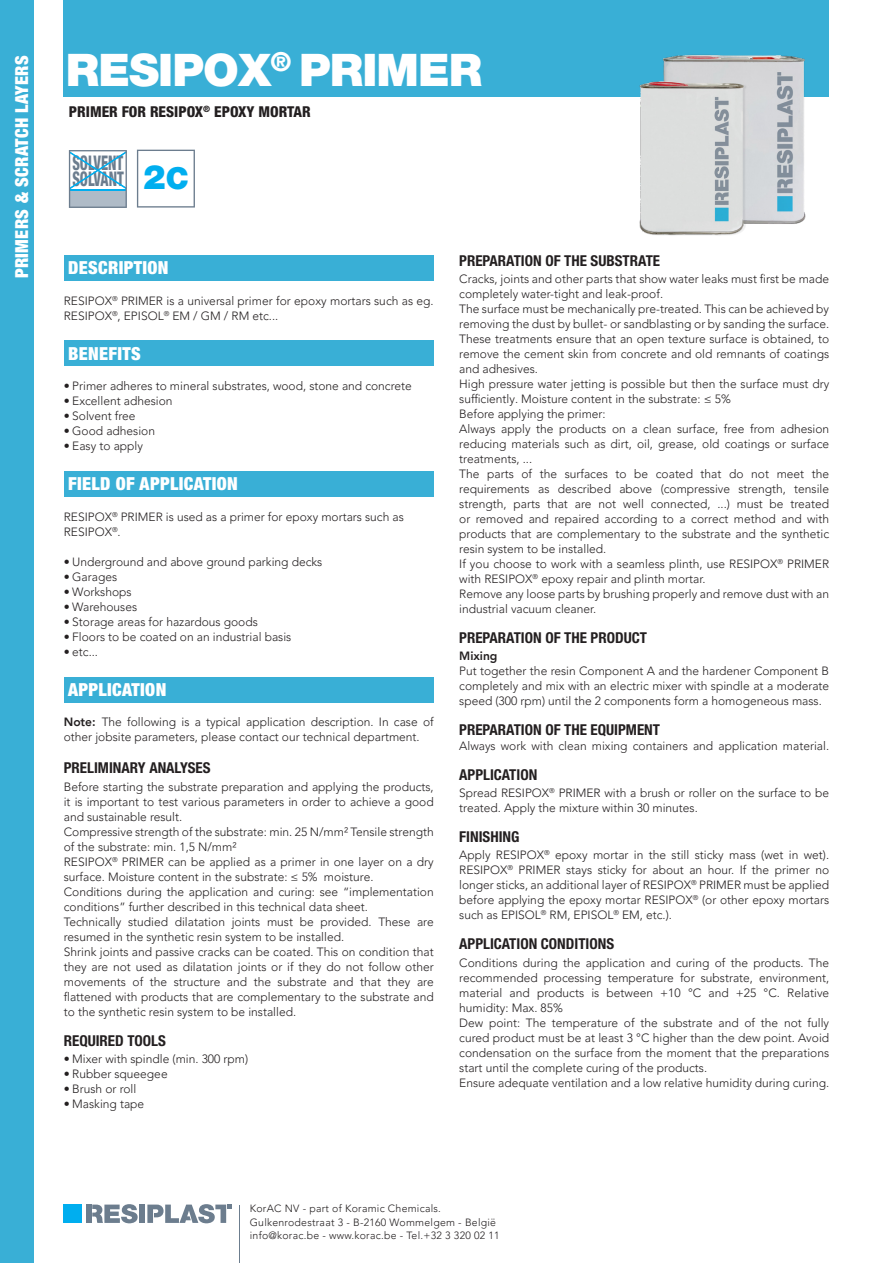
<style>
.page{position:relative;width:893px;height:1263px;background:#fff}
.page>*{position:absolute;margin:0;border:0;box-sizing:border-box;transform-origin:0 0}
.t1{font:900 45px "Helvetica Neue LT Std";letter-spacing:-.02em;color:#fff}
.t2{font:900 33.75px "Helvetica Neue LT Std";color:#00aeef}
.t3{font:800 condensed 20.25px/16.2px "Helvetica Neue LT Std";color:#6c7d8e;scale:.7 1}
.t4{font:900 condensed 18px "Helvetica Neue LT Std";letter-spacing:.02em;color:#fff}
.TItle_niv_2{font:700 condensed 15px "Helvetica Neue LT Std";color:#231f20}
.t5{font:800 condensed 15px "Helvetica Neue LT Std";color:#231f20}
.BODY_TEXT{font:700 condensed 15px "Helvetica Neue LT Std";color:#231f20}
.BODY_TEXT-2{font:300 12px/15px "Avenir LT Pro";color:#231f20}
.BODY_TEXT-3{font:800 12px "Avenir LT Pro";color:#231f20}
.t6{font:300 10.5px/13.5px "Avenir LT Pro";letter-spacing:.025em;color:#231f20}
.s1{font-size:30.3px}
.s2{font-weight:800}
</style>
<div class="page">
<div style="left:0;top:0;width:34px;height:1263px;background:#39afd6"></div>
<hr style="left:240px;top:1205px;width:1px;height:58px;background:#6c7d8e">
<div style="left:139px;top:1204px;width:6px;height:19px;background:#6c7d8e"></div>
<div style="left:86px;top:1204px;width:5px;height:19px;background:#6c7d8e"></div>
<svg style="left:92px;top:1204px;width:46px;height:19px"></svg>
<svg style="left:147px;top:1204px;width:84px;height:19px"></svg>
<div style="left:64px;top:1204px;width:18px;height:19px;background:#00aeef"></div>
<div style="left:64px;top:255px;width:370px;height:26px;background:#39afd6"></div>
<div style="left:64px;top:341px;width:370px;height:25px;background:#39afd6"></div>
<div style="left:64px;top:471px;width:370px;height:26px;background:#39afd6"></div>
<div style="left:64px;top:677px;width:370px;height:25px;background:#39afd6"></div>
<div style="left:64px;top:0;width:765px;height:97px;background:#39afd6"></div>
<svg style="left:69px;top:150px;width:58px;height:58px"></svg>
<svg style="left:137px;top:150px;width:58px;height:58px"></svg>
<img style="left:639px;top:54px;width:167px;height:182px">
<h3 class="t4" style="left:11px;top:278px;width:225px;rotate:-90deg">PRIMERS &amp; SCRATCH LAYERS</h3>
<p class="t1" style="left:66px;top:43px;width:418px">RESIPOX<sup>®</sup> PRIMER</p>
<p class="t5" style="left:69px;top:102px;width:243px">PRIMER FOR RESIPOX<sup>®</sup> EPOXY MORTAR</p>
<p class="t3" style="left:72px;top:154px;width:75px">SOLVENT<br>SOLVANT</p>
<p class="t2" style="left:143px;top:157px;width:47px">2<span class="s1">C</span></p>
<p class="t4" style="left:68px;top:257px;width:102px">DESCRIPTION</p>
<p class="BODY_TEXT-2" style="left:64px;top:293px;width:371px">RESIPOX<sup>®</sup> PRIMER is a universal primer for epoxy mortars such as eg.<br>RESIPOX<sup>®</sup>, EPISOL<sup>®</sup> EM / GM / RM etc...</p>
<p class="t4" style="left:68px;top:342px;width:74px">BENEFITS</p>
<p class="BODY_TEXT-2" style="left:64px;top:379px;width:350px">• Primer adheres to mineral substrates, wood, stone and concrete</p>
<p class="BODY_TEXT-2" style="left:64px;top:394px;width:110px">• Excellent adhesion</p>
<p class="BODY_TEXT-2" style="left:64px;top:409px;width:73px">• Solvent free</p>
<p class="BODY_TEXT-2" style="left:64px;top:424px;width:93px">• Good adhesion</p>
<p class="BODY_TEXT-2" style="left:64px;top:439px;width:81px">• Easy to apply</p>
<p class="t4" style="left:68px;top:473px;width:171px">FIELD OF APPLICATION</p>
<p class="BODY_TEXT-2" style="left:64px;top:509px;width:342px">RESIPOX<sup>®</sup> PRIMER is used as a primer for epoxy mortars such as</p>
<p class="BODY_TEXT-2" style="left:64px;top:524px;width:58px">RESIPOX<sup>®</sup>.</p>
<p class="BODY_TEXT-2" style="left:64px;top:554px;width:260px">• Underground and above ground parking decks</p>
<p class="BODY_TEXT-2" style="left:64px;top:569px;width:55px">• Garages</p>
<p class="BODY_TEXT-2" style="left:64px;top:584px;width:69px">• Workshops</p>
<p class="BODY_TEXT-2" style="left:64px;top:599px;width:75px">• Warehouses</p>
<p class="BODY_TEXT-2" style="left:64px;top:614px;width:195px">• Storage areas for hazardous goods</p>
<p class="BODY_TEXT-2" style="left:64px;top:629px;width:229px">• Floors to be coated on an industrial basis</p>
<p class="BODY_TEXT-2" style="left:64px;top:644px;width:36px">• etc...</p>
<p class="t4" style="left:68px;top:678px;width:100px">APPLICATION</p>
<p class="BODY_TEXT-2" style="left:64px;top:715px;width:371px"><span class="s2">Note:</span> The following is a typical application description. In case of other jobsite parameters, please contact our technical department.</p>
<p class="TItle_niv_2" style="left:64px;top:759px;width:148px">PRELIMINARY ANALYSES</p>
<p class="BODY_TEXT-2" style="left:64px;top:779px;width:371px;text-align:justify">Before starting the substrate preparation and applying the products, it is important to test various parameters in order to achieve a good and sustainable result.</p>
<p class="BODY_TEXT-2" style="left:64px;top:824px;width:371px">Compressive strength of the substrate: min. 25 N/mm² Tensile strength of the substrate: min. 1,5 N/mm²</p>
<p class="BODY_TEXT-2" style="left:64px;top:854px;width:371px">RESIPOX<sup>®</sup> PRIMER can be applied as a primer in one layer on a dry surface. Moisture content in the substrate: ≤ 5% moisture.</p>
<p class="BODY_TEXT-2" style="left:64px;top:884px;width:371px">Conditions during the application and curing: see “implementation conditions” further described in this technical data sheet.</p>
<p class="BODY_TEXT-2" style="left:64px;top:914px;width:371px">Technically studied dilatation joints must be provided. These are resumed in the synthetic resin system to be installed.</p>
<p class="BODY_TEXT-2" style="left:64px;top:944px;width:371px;text-align:justify">Shrink joints and passive cracks can be coated. This on condition that they are not used as dilatation joints or if they do not follow other movements of the structure and the substrate and that they are flattened with products that are complementary to the substrate and to the synthetic resin system to be installed.</p>
<p class="TItle_niv_2" style="left:64px;top:1031px;width:104px">REQUIRED TOOLS</p>
<p class="BODY_TEXT-2" style="left:64px;top:1051px;width:186px">• Mixer with spindle (min. 300 rpm)</p>
<p class="BODY_TEXT-2" style="left:64px;top:1066px;width:105px">• Rubber squeegee</p>
<p class="BODY_TEXT-2" style="left:64px;top:1081px;width:74px">• Brush or roll</p>
<p class="BODY_TEXT-2" style="left:64px;top:1096px;width:82px">• Masking tape</p>
<p class="TItle_niv_2" style="left:459px;top:251px;width:202px">PREPARATION OF THE SUBSTRATE</p>
<p class="BODY_TEXT-2" style="left:459px;top:271px;width:371px">Cracks, joints and other parts that show water leaks must first be made completely water-tight and leak-proof.</p>
<p class="BODY_TEXT-2" style="left:459px;top:301px;width:371px;text-align:justify">The surface must be mechanically pre-treated. This can be achieved by removing the dust by bullet- or sandblasting or by sanding the surface.<br>These treatments ensure that an open texture surface is obtained, to remove the cement skin from concrete and old remnants of coatings and adhesives.</p>
<p class="BODY_TEXT-2" style="left:459px;top:376px;width:371px">High pressure water jetting is possible but then the surface must dry sufficiently. Moisture content in the substrate: ≤ 5%</p>
<p class="BODY_TEXT-2" style="left:459px;top:406px;width:148px">Before applying the primer:</p>
<p class="BODY_TEXT-2" style="left:459px;top:421px;width:371px;text-align:justify">Always apply the products on a clean surface, free from adhesion reducing materials such as dirt, oil, grease, old coatings or surface treatments, ...</p>
<p class="BODY_TEXT-2" style="left:459px;top:466px;width:371px;text-align:justify">The parts of the surfaces to be coated that do not meet the requirements as described above (compressive strength, tensile strength, parts that are not well connected, ...) must be treated or removed and repaired according to a correct method and with products that are complementary to the substrate and the synthetic resin system to be installed.</p>
<p class="BODY_TEXT-2" style="left:459px;top:556px;width:371px">If you choose to work with a seamless plinth, use RESIPOX<sup>®</sup> PRIMER with RESIPOX<sup>®</sup> epoxy repair and plinth mortar.</p>
<p class="BODY_TEXT-2" style="left:459px;top:586px;width:371px">Remove any loose parts by brushing properly and remove dust with an industrial vacuum cleaner.</p>
<p class="TItle_niv_2" style="left:459px;top:629px;width:189px">PREPARATION OF THE PRODUCT</p>
<p class="BODY_TEXT-3" style="left:459px;top:649px;width:40px">Mixing</p>
<p class="BODY_TEXT-2" style="left:459px;top:663px;width:371px;text-align:justify">Put together the resin Component A and the hardener Component B completely and mix with an electric mixer with spindle at a moderate speed (300 rpm) until the 2 components form a homogeneous mass.</p>
<p class="BODY_TEXT" style="left:459px;top:721px;width:202px">PREPARATION OF THE EQUIPMENT</p>
<p class="BODY_TEXT-2" style="left:459px;top:738px;width:371px">Always work with clean mixing containers and application material.</p>
<p class="TItle_niv_2" style="left:459px;top:766px;width:80px">APPLICATION</p>
<p class="BODY_TEXT-2" style="left:459px;top:786px;width:371px">Spread RESIPOX<sup>®</sup> PRIMER with a brush or roller on the surface to be treated. Apply the mixture within 30 minutes.</p>
<p class="TItle_niv_2" style="left:459px;top:828px;width:62px">FINISHING</p>
<p class="BODY_TEXT-2" style="left:459px;top:848px;width:371px;text-align:justify">Apply RESIPOX<sup>®</sup> epoxy mortar in the still sticky mass (wet in wet).<br>RESIPOX<sup>®</sup> PRIMER stays sticky for about an hour. If the primer no longer sticks, an additional layer of RESIPOX<sup>®</sup> PRIMER must be applied before applying the epoxy mortar RESIPOX<sup>®</sup> (or other epoxy mortars such as EPISOL<sup>®</sup> RM, EPISOL<sup>®</sup> EM, etc.).</p>
<p class="TItle_niv_2" style="left:459px;top:935px;width:156px">APPLICATION CONDITIONS</p>
<p class="BODY_TEXT-2" style="left:459px;top:955px;width:371px;text-align:justify">Conditions during the application and curing of the products. The recommended processing temperature for substrate, environment, material and products is between +10 °C and +25 °C. Relative humidity: Max. 85%</p>
<p class="BODY_TEXT-2" style="left:459px;top:1015px;width:371px;text-align:justify">Dew point: The temperature of the substrate and of the not fully cured product must be at least 3 °C higher than the dew point. Avoid condensation on the surface from the moment that the preparations start until the complete curing of the products.</p>
<p class="BODY_TEXT-2" style="left:459px;top:1075px;width:371px">Ensure adequate ventilation and a low relative humidity during curing.</p>
<p class="t6" style="left:250px;top:1202px;width:251px">KorAC NV - part of Koramic Chemicals.<br>Gulkenrodestraat 3 - B-2160 Wommelgem - België info@korac.be - www.korac.be - Tel.+32 3 320 02 11</p>
</div>
